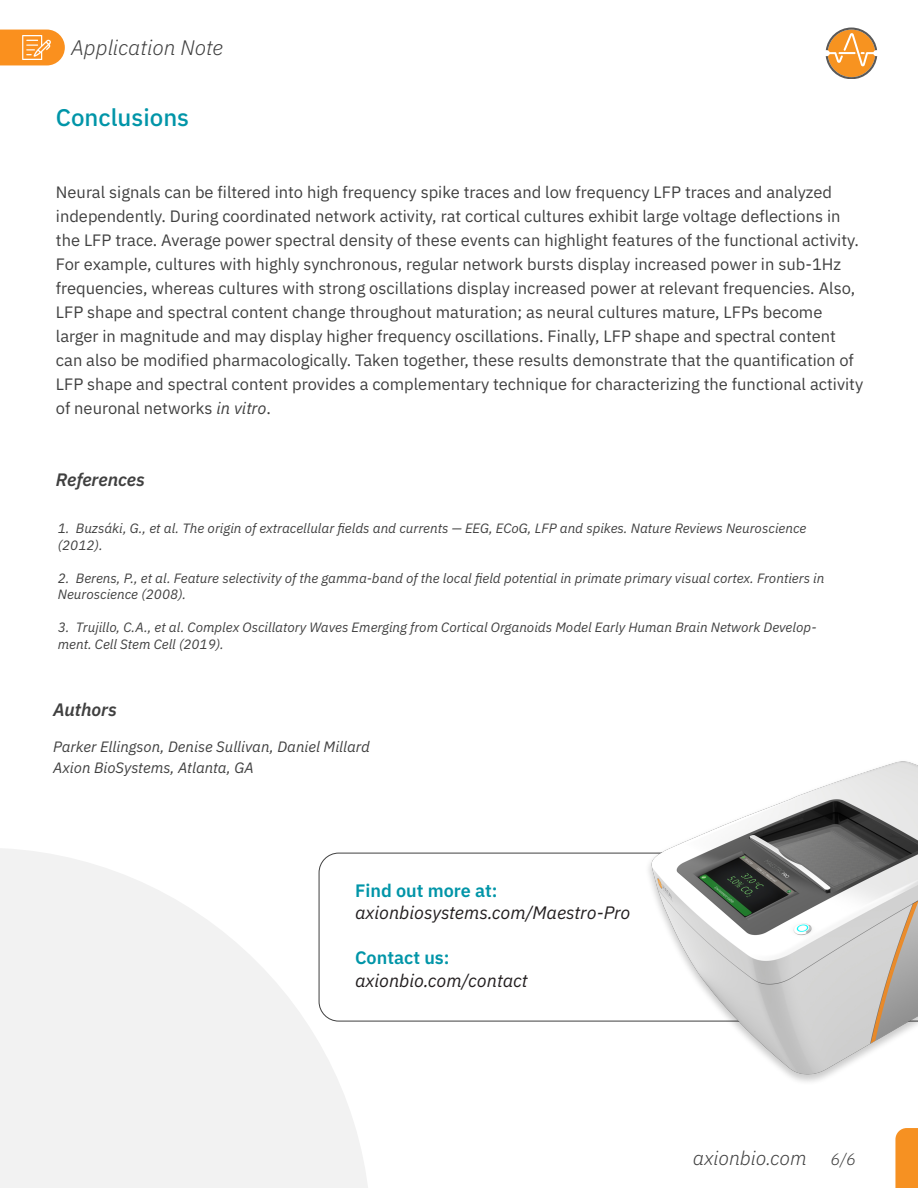
<style>
.page{position:relative;width:918px;height:1188px;background:#fff}
.page>*{position:absolute;margin:0;border:0;box-sizing:border-box;transform-origin:0 0}
.AppNote_Section_Titles{font:500 24px "IBM Plex Sans";color:#0095a8}
.t1{font:italic 300 21px "IBM Plex Sans";color:#404040}
.t2{font:italic 300 19.5px "IBM Plex Sans";color:#404040}
.t3{font:italic 18px "IBM Plex Sans";color:#231f20}
.t4{font:600 18px "IBM Plex Sans";color:#0095a8}
.sub_section_correct{font:italic 600 18px "IBM Plex Sans";color:#404040}
.AppNote_Body_Text{font:16.5px/24px "IBM Plex Sans";color:#404040}
.t5{font:italic 15px "IBM Plex Sans";color:#404040}
.t6{font:italic 13.5px/16.5px "IBM Plex Sans";color:#404040}
.s1{font-style:italic}
.s2{font-size:16.5px}
</style>
<div class="page">
<svg style="left:0;top:30px;width:65px;height:35px"></svg>
<svg style="left:826px;top:28px;width:51px;height:50px"></svg>
<svg style="left:895px;top:1128px;width:23px;height:60px"></svg>
<div style="left:18px;top:32px;width:35px;height:31px;background:#fa901e"></div>
<img style="left:22px;top:35px;width:29px;height:25px">
<svg style="left:0;top:848px;width:371px;height:340px;fill:#f2f2f2"></svg>
<svg style="left:319px;top:853px;width:292px;height:168px"></svg>
<img style="left:611px;top:761px;width:307px;height:321px">
<p class="t1" style="left:71px;top:32px;width:154px">Application Note</p>
<p class="AppNote_Section_Titles" style="left:56px;top:99px;width:135px">Conclusions</p>
<p class="AppNote_Body_Text" style="left:56px;top:179px;width:809px">Neural signals can be filtered into high frequency spike traces and low frequency LFP traces and analyzed independently. During coordinated network activity, rat cortical cultures exhibit large voltage deflections in the LFP trace. Average power spectral density of these events can highlight features of the functional activity.<br>For example, cultures with highly synchronous, regular network bursts display increased power in sub-1Hz frequencies, whereas cultures with strong oscillations display increased power at relevant frequencies. Also, LFP shape and spectral content change throughout maturation; as neural cultures mature, LFPs become larger in magnitude and may display higher frequency oscillations. Finally, LFP shape and spectral content can also be modified pharmacologically. Taken together, these results demonstrate that the quantification of LFP shape and spectral content provides a complementary technique for characterizing the functional activity of neuronal networks <span class="s1">in vitro</span>.</p>
<p class="sub_section_correct" style="left:56px;top:465px;width:90px">References</p>
<p class="t6" style="left:58px;top:519px;width:750px">1. Buzsáki, G., et al. The origin of extracellular fields and currents — EEG, ECoG, LFP and spikes. Nature Reviews Neuroscience (2012).</p>
<p class="t6" style="left:58px;top:569px;width:768px">2. Berens, P., et al. Feature selectivity of the gamma-band of the local field potential in primate primary visual cortex. Frontiers in<br>Neuroscience (2008).</p>
<p class="t6" style="left:58px;top:618px;width:760px">3. Trujillo, C.A., et al. Complex Oscillatory Waves Emerging from Cortical Organoids Model Early Human Brain Network Develop&shy;ment. Cell Stem Cell (2019).</p>
<p class="sub_section_correct" style="left:53px;top:695px;width:65px">Authors</p>
<p class="t5" style="left:53px;top:735px;width:318px">Parker Ellingson, Denise Sullivan, Daniel Millard</p>
<p class="t5" style="left:53px;top:756px;width:202px">Axion BioSystems, Atlanta, GA</p>
<p class="t4" style="left:355px;top:876px;width:144px">Find out more at:</p>
<p class="t3" style="left:355px;top:899px;width:277px">axionbiosystems.com/Maestro-Pro</p>
<p class="t4" style="left:355px;top:944px;width:96px">Contact us:</p>
<p class="t3" style="left:355px;top:967px;width:174px">axionbio.com/contact</p>
<p class="t2" style="left:693px;top:1143px;width:165px">axionbio.com <span class="s2">6/6</span></p>
</div>
